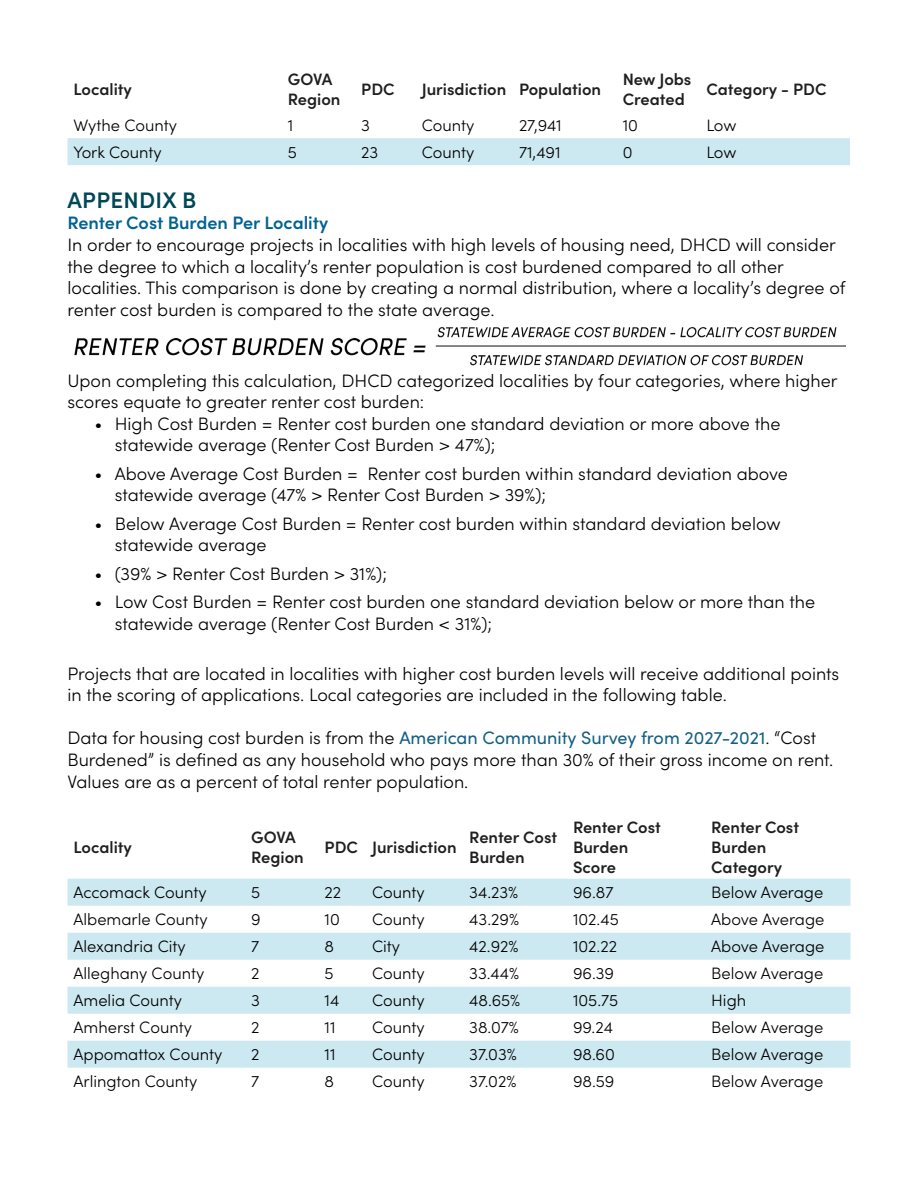
<style>
.page{position:relative;width:918px;height:1188px;background:#fff}
.page>*{position:absolute;margin:0;border:0;box-sizing:border-box;transform-origin:0 0}
.Section_Header{font:600 22.5px "Sofia Pro";letter-spacing:.01em;color:#004856}
.Body_Text{font:300 18px/21.6px "Sofia Pro";color:#000}
.Body_Text-2{font:600 18px "Sofia Pro";color:#006292}
._11pt_Text{font:300 16.5px "Sofia Pro";color:#000}
._11pt_Text-2{font:600 16.5px/19.8px "Sofia Pro";color:#1f1f1f}
.s1{font-weight:400;color:#156082}
</style>
<div class="page">
<div style="left:68px;top:138px;width:782px;height:27px;background:#cce8f0"></div>
<img style="left:74px;top:327px;width:772px;height:39px">
<svg style="left:68px;top:879px;width:782px;height:189px;fill:#cce8f0"></svg>
<p class="_11pt_Text-2" style="left:74px;top:78px;width:60px">Locality</p>
<p class="_11pt_Text-2" style="left:288px;top:69px;width:54px">GOVA<br>Region</p>
<p class="_11pt_Text-2" style="left:361px;top:78px;width:35px">PDC</p>
<p class="_11pt_Text-2" style="left:422px;top:78px;width:86px">Jurisdiction</p>
<p class="_11pt_Text-2" style="left:519px;top:78px;width:84px">Population</p>
<p class="_11pt_Text-2" style="left:623px;top:69px;width:70px">New Jobs<br>Created</p>
<p class="_11pt_Text-2" style="left:706px;top:78px;width:122px">Category - PDC</p>
<p class="_11pt_Text" style="left:74px;top:113px;width:105px">Wythe County</p>
<p class="_11pt_Text" style="left:288px;top:113px;width:7px">1</p>
<p class="_11pt_Text" style="left:361px;top:113px;width:10px">3</p>
<p class="_11pt_Text" style="left:422px;top:113px;width:54px">County</p>
<p class="_11pt_Text" style="left:519px;top:113px;width:44px">27,941</p>
<p class="_11pt_Text" style="left:623px;top:113px;width:17px">10</p>
<p class="_11pt_Text" style="left:706px;top:113px;width:32px">Low</p>
<p class="_11pt_Text" style="left:74px;top:140px;width:90px">York County</p>
<p class="_11pt_Text" style="left:288px;top:140px;width:11px">5</p>
<p class="_11pt_Text" style="left:361px;top:140px;width:19px">23</p>
<p class="_11pt_Text" style="left:422px;top:140px;width:54px">County</p>
<p class="_11pt_Text" style="left:519px;top:140px;width:43px">71,491</p>
<p class="_11pt_Text" style="left:623px;top:140px;width:11px">0</p>
<p class="_11pt_Text" style="left:706px;top:140px;width:32px">Low</p>
<p class="Section_Header" style="left:68px;top:183px;width:130px">APPENDIX B</p>
<p class="Body_Text-2" style="left:68px;top:209px;width:262px">Renter Cost Burden Per Locality</p>
<p class="Body_Text" style="left:68px;top:233px;width:779px">In order to encourage projects in localities with high levels of housing need, DHCD will consider the degree to which a locality’s renter population is cost burdened compared to all other localities. This comparison is done by creating a normal distribution, where a locality’s degree of renter cost burden is compared to the state average.</p>
<p class="Body_Text" style="left:68px;top:369px;width:772px">Upon completing this calculation, DHCD categorized localities by four categories, where higher scores equate to greater renter cost burden:</p>
<p class="Body_Text" style="left:115px;top:412px;width:667px;text-indent:-20px">• High Cost Burden = Renter cost burden one standard deviation or more above the statewide average (Renter Cost Burden &gt; 47%);</p>
<p class="Body_Text" style="left:115px;top:462px;width:675px;text-indent:-20px">• Above Average Cost Burden = Renter cost burden within standard deviation above statewide average (47% &gt; Renter Cost Burden &gt; 39%);</p>
<p class="Body_Text" style="left:115px;top:512px;width:667px;text-indent:-20px">• Below Average Cost Burden = Renter cost burden within standard deviation below statewide average</p>
<p class="Body_Text" style="left:94px;top:562px;width:294px">• (39% &gt; Renter Cost Burden &gt; 31%);</p>
<p class="Body_Text" style="left:115px;top:590px;width:702px;text-indent:-20px">• Low Cost Burden = Renter cost burden one standard deviation below or more than the statewide average (Renter Cost Burden &lt; 31%);</p>
<p class="Body_Text" style="left:68px;top:661px;width:773px">Projects that are located in localities with higher cost burden levels will receive additional points in the scoring of applications. Local categories are included in the following table.</p>
<p class="Body_Text" style="left:68px;top:726px;width:767px">Data for housing cost burden is from the <span class="s1">American Community Survey from 2027-2021</span>. “Cost<br>Burdened” is defined as any household who pays more than 30% of their gross income on rent.<br>Values are as a percent of total renter population.</p>
<p class="_11pt_Text-2" style="left:74px;top:836px;width:60px">Locality</p>
<p class="_11pt_Text-2" style="left:251px;top:826px;width:54px">GOVA<br>Region</p>
<p class="_11pt_Text-2" style="left:325px;top:836px;width:35px">PDC</p>
<p class="_11pt_Text-2" style="left:372px;top:836px;width:86px">Jurisdiction</p>
<p class="_11pt_Text-2" style="left:469px;top:826px;width:89px">Renter Cost<br>Burden</p>
<p class="_11pt_Text-2" style="left:573px;top:816px;width:89px">Renter Cost</p>
<p class="_11pt_Text-2" style="left:573px;top:836px;width:57px">Burden</p>
<p class="_11pt_Text-2" style="left:573px;top:856px;width:45px">Score</p>
<p class="_11pt_Text-2" style="left:711px;top:816px;width:89px">Renter Cost</p>
<p class="_11pt_Text-2" style="left:711px;top:836px;width:57px">Burden</p>
<p class="_11pt_Text-2" style="left:711px;top:856px;width:72px">Category</p>
<p class="_11pt_Text" style="left:74px;top:880px;width:135px">Accomack County</p>
<p class="_11pt_Text" style="left:251px;top:880px;width:11px">5</p>
<p class="_11pt_Text" style="left:325px;top:880px;width:18px">22</p>
<p class="_11pt_Text" style="left:372px;top:880px;width:54px">County</p>
<p class="_11pt_Text" style="left:469px;top:880px;width:50px">34.23%</p>
<p class="_11pt_Text" style="left:573px;top:880px;width:42px">96.87</p>
<p class="_11pt_Text" style="left:711px;top:880px;width:114px">Below Average</p>
<p class="_11pt_Text" style="left:74px;top:907px;width:136px">Albemarle County</p>
<p class="_11pt_Text" style="left:251px;top:907px;width:11px">9</p>
<p class="_11pt_Text" style="left:325px;top:907px;width:17px">10</p>
<p class="_11pt_Text" style="left:372px;top:907px;width:54px">County</p>
<p class="_11pt_Text" style="left:469px;top:907px;width:51px">43.29%</p>
<p class="_11pt_Text" style="left:573px;top:907px;width:47px">102.45</p>
<p class="_11pt_Text" style="left:711px;top:907px;width:115px">Above Average</p>
<p class="_11pt_Text" style="left:74px;top:934px;width:114px">Alexandria City</p>
<p class="_11pt_Text" style="left:251px;top:934px;width:10px">7</p>
<p class="_11pt_Text" style="left:325px;top:934px;width:11px">8</p>
<p class="_11pt_Text" style="left:372px;top:934px;width:30px">City</p>
<p class="_11pt_Text" style="left:469px;top:934px;width:51px">42.92%</p>
<p class="_11pt_Text" style="left:573px;top:934px;width:46px">102.22</p>
<p class="_11pt_Text" style="left:711px;top:934px;width:115px">Above Average</p>
<p class="_11pt_Text" style="left:74px;top:961px;width:132px">Alleghany County</p>
<p class="_11pt_Text" style="left:251px;top:961px;width:10px">2</p>
<p class="_11pt_Text" style="left:325px;top:961px;width:11px">5</p>
<p class="_11pt_Text" style="left:372px;top:961px;width:54px">County</p>
<p class="_11pt_Text" style="left:469px;top:961px;width:51px">33.44%</p>
<p class="_11pt_Text" style="left:573px;top:961px;width:43px">96.39</p>
<p class="_11pt_Text" style="left:711px;top:961px;width:114px">Below Average</p>
<p class="_11pt_Text" style="left:74px;top:988px;width:110px">Amelia County</p>
<p class="_11pt_Text" style="left:251px;top:988px;width:10px">3</p>
<p class="_11pt_Text" style="left:325px;top:988px;width:16px">14</p>
<p class="_11pt_Text" style="left:372px;top:988px;width:54px">County</p>
<p class="_11pt_Text" style="left:469px;top:988px;width:52px">48.65%</p>
<p class="_11pt_Text" style="left:573px;top:988px;width:47px">105.75</p>
<p class="_11pt_Text" style="left:711px;top:988px;width:36px">High</p>
<p class="_11pt_Text" style="left:74px;top:1015px;width:120px">Amherst County</p>
<p class="_11pt_Text" style="left:251px;top:1015px;width:10px">2</p>
<p class="_11pt_Text" style="left:325px;top:1015px;width:13px">11</p>
<p class="_11pt_Text" style="left:372px;top:1015px;width:54px">County</p>
<p class="_11pt_Text" style="left:469px;top:1015px;width:51px">38.07%</p>
<p class="_11pt_Text" style="left:573px;top:1015px;width:41px">99.24</p>
<p class="_11pt_Text" style="left:711px;top:1015px;width:114px">Below Average</p>
<p class="_11pt_Text" style="left:74px;top:1042px;width:150px">Appomattox County</p>
<p class="_11pt_Text" style="left:251px;top:1042px;width:10px">2</p>
<p class="_11pt_Text" style="left:325px;top:1042px;width:13px">11</p>
<p class="_11pt_Text" style="left:372px;top:1042px;width:54px">County</p>
<p class="_11pt_Text" style="left:469px;top:1042px;width:49px">37.03%</p>
<p class="_11pt_Text" style="left:573px;top:1042px;width:43px">98.60</p>
<p class="_11pt_Text" style="left:711px;top:1042px;width:114px">Below Average</p>
<p class="_11pt_Text" style="left:74px;top:1069px;width:125px">Arlington County</p>
<p class="_11pt_Text" style="left:251px;top:1069px;width:10px">7</p>
<p class="_11pt_Text" style="left:325px;top:1069px;width:11px">8</p>
<p class="_11pt_Text" style="left:372px;top:1069px;width:54px">County</p>
<p class="_11pt_Text" style="left:469px;top:1069px;width:49px">37.02%</p>
<p class="_11pt_Text" style="left:573px;top:1069px;width:43px">98.59</p>
<p class="_11pt_Text" style="left:711px;top:1069px;width:114px">Below Average</p>
</div>
